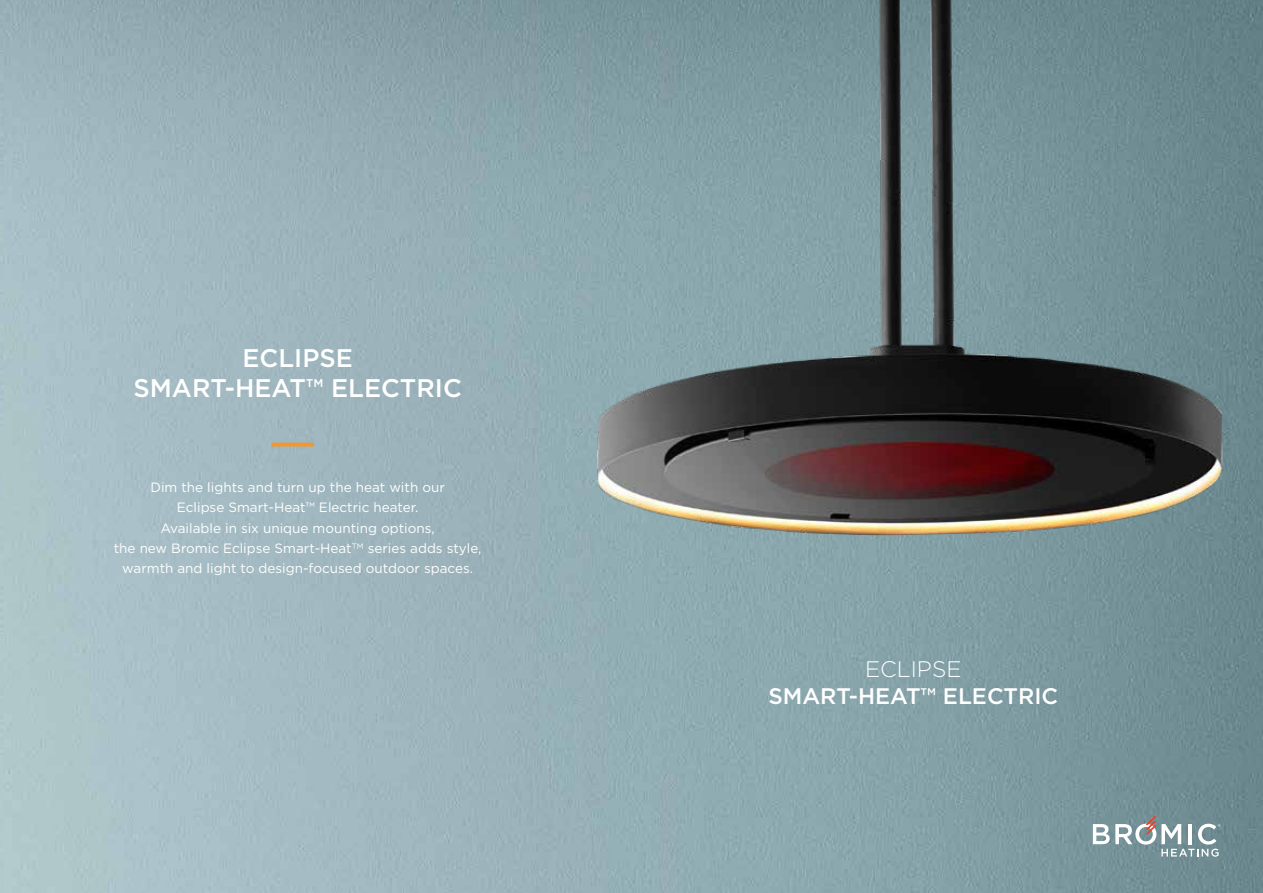
<style>
.page{position:relative;width:1263px;height:893px;background:#fff}
.page>*{position:absolute;margin:0;border:0;box-sizing:border-box;transform-origin:0 0}
.t1{font:500 25.5px/30px "Gotham";color:#fff;text-align:center}
.t2{font:500 22.5px "Gotham";color:#fff}
.t3{font:300 22.5px "Gotham";color:#fff}
.t4{font:13.5px/20.2px "Gotham";color:#fff;text-align:center}
</style>
<div class="page">
<img style="left:0;top:0;width:1263px;height:893px">
<hr style="left:271px;top:443px;width:43px;height:3px;background:#f7942a">
<svg style="left:1093px;top:816px;width:127px;height:41px"></svg>
<img style="left:542px;top:0;width:707px;height:587px">
<h1 class="t1" style="left:133px;top:342px;width:330px">ECLIPSE<br>SMART-HEAT™ ELECTRIC</h1>
<p class="t4" style="left:114px;top:477px;width:369px">Dim the lights and turn up the heat with our<br>Eclipse Smart-Heat™ Electric heater.<br>Available in six unique mounting options,<br>the new Bromic Eclipse Smart-Heat<sup>TM</sup> series adds style, warmth and light to design-focused outdoor spaces.</p>
<h2 class="t3" style="left:865px;top:654px;width:98px">ECLIPSE</h2>
<h2 class="t2" style="left:768px;top:681px;width:291px">SMART-HEAT™ ELECTRIC</h2>
</div>
